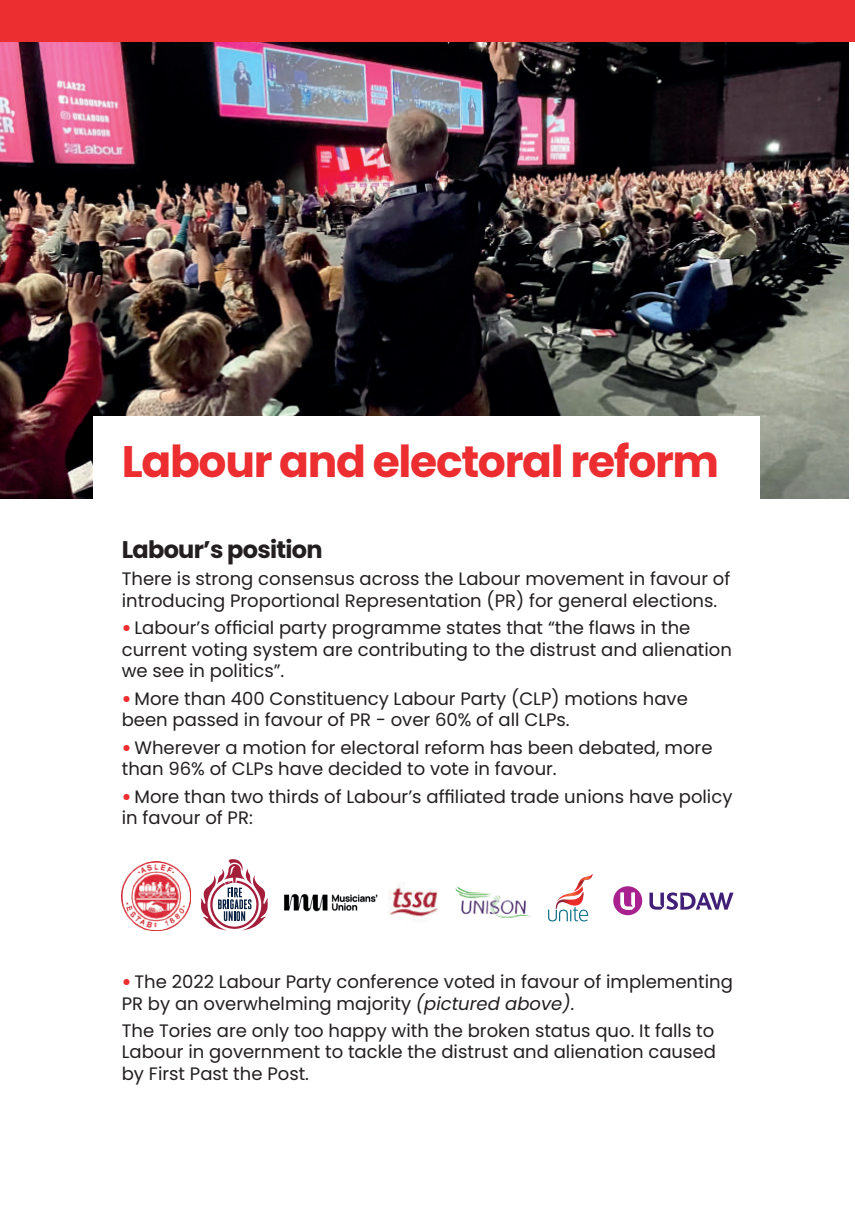
<style>
.page{position:relative;width:855px;height:1208px;background:#fff}
.page>*{position:absolute;margin:0;border:0;box-sizing:border-box;transform-origin:0 0}
.t1{font:700 44px "Poppins";letter-spacing:-.03em;color:#ec2e31}
.t2{font:700 24px "Poppins";letter-spacing:-.03em;color:#231f20}
.t3{font:18px/21.6px "Poppins";color:#231f20}
.s1{font-weight:900;color:#ec2e31}
.s2{font-style:italic}
</style>
<div class="page">
<img style="left:0;top:42px;width:847px;height:456px">
<div style="left:93px;top:416px;width:666px;height:125px;background:#fff"></div>
<div style="left:0;top:0;width:854px;height:42px;background:#ec2e31"></div>
<svg style="left:649px;top:892px;width:84px;height:17px"></svg>
<svg style="left:613px;top:886px;width:29px;height:29px"></svg>
<img style="left:122px;top:861px;width:69px;height:69px">
<svg style="left:200px;top:859px;width:68px;height:71px"></svg>
<img style="left:284px;top:893px;width:94px;height:19px">
<img style="left:388px;top:883px;width:50px;height:34px">
<img style="left:455px;top:886px;width:75px;height:31px">
<svg style="left:548px;top:874px;width:44px;height:47px"></svg>
<h1 class="t1" style="left:122px;top:436px;width:598px">Labour and electoral reform</h1>
<h2 class="t2" style="left:122px;top:535px;width:202px">Labour’s position</h2>
<p class="t3" style="left:122px;top:568px;width:610px">There is strong consensus across the Labour movement in favour of introducing Proportional Representation (PR) for general elections.</p>
<p class="t3" style="left:122px;top:617px;width:611px"><span class="s1">•</span> Labour’s official party programme states that “the flaws in the current voting system are contributing to the distrust and alienation we see in politics”.</p>
<p class="t3" style="left:122px;top:687px;width:567px"><span class="s1">•</span> More than 400 Constituency Labour Party (CLP) motions have been passed in favour of PR - over 60% of all CLPs.</p>
<p class="t3" style="left:122px;top:736px;width:592px"><span class="s1">•</span> Wherever a motion for electoral reform has been debated, more than 96% of CLPs have decided to vote in favour.</p>
<p class="t3" style="left:122px;top:785px;width:612px"><span class="s1">•</span> More than two thirds of Labour’s affiliated trade unions have policy in favour of PR:</p>
<p class="t3" style="left:122px;top:970px;width:612px"><span class="s1">•</span> The 2022 Labour Party conference voted in favour of implementing<br>PR by an overwhelming majority <span class="s2">(pictured above)</span>.</p>
<p class="t3" style="left:122px;top:1019px;width:595px;text-align:justify">The Tories are only too happy with the broken status quo. It falls to Labour in government to tackle the distrust and alienation caused by First Past the Post.</p>
</div>
